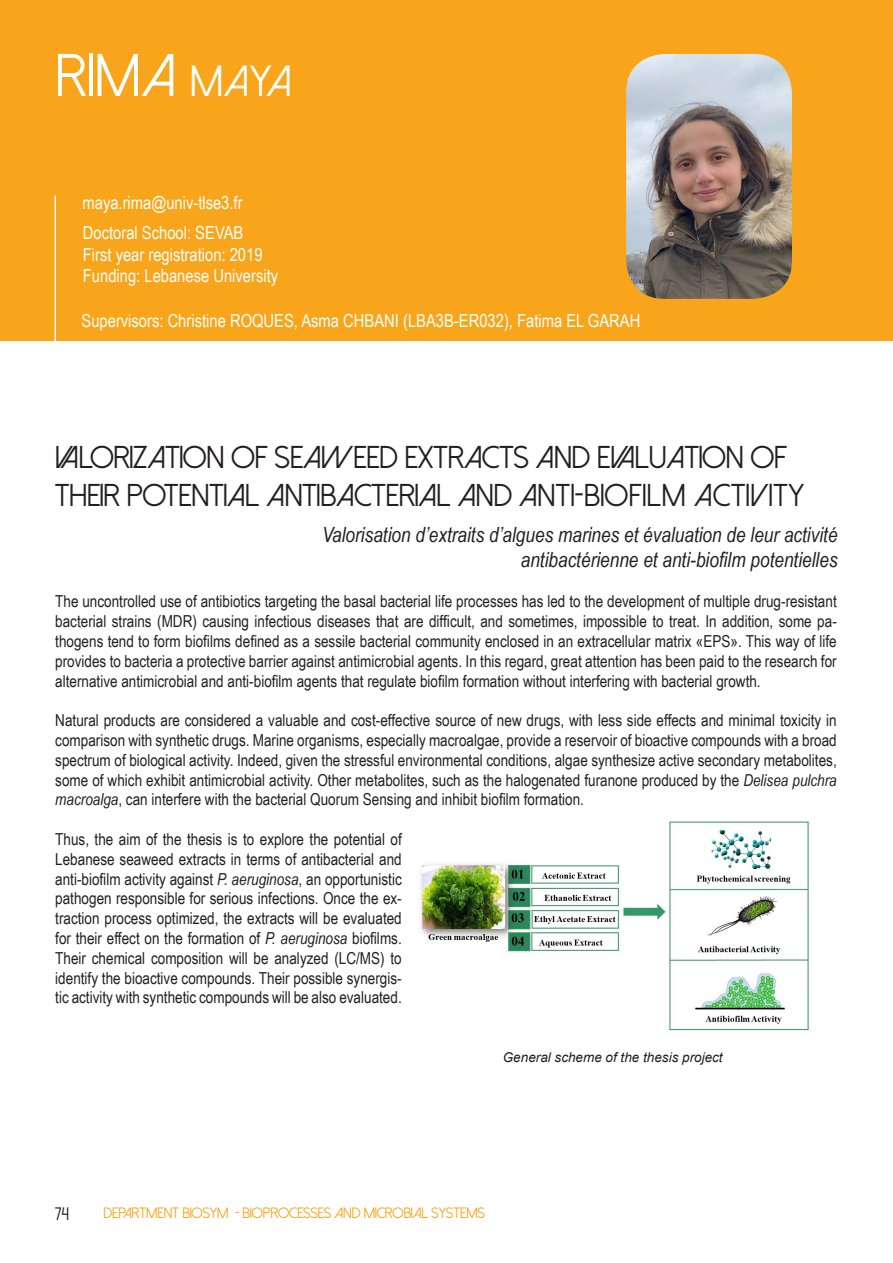
<style>
.page{position:relative;width:893px;height:1263px;background:#fff}
.page>*{position:absolute;margin:0;border:0;box-sizing:border-box;transform-origin:0 0}
.t1{font:60px "Dolce Vita";color:#fff}
.t2{font:43.5px "Dolce Vita";color:#fff}
.t3{font:31.5px/37.8px "Dolce Vita";color:#231f20}
.t4{font:italic 21px "Arial Narrow";color:#231f20}
.t5{font:18px "Arial Narrow";color:#fff}
.t6{font:18px "Dolce Vita";color:#231f20}
.t7{font:16.5px/19.8px "Arial Narrow";color:#231f20;text-align:justify}
.t8{font:15px "Dolce Vita";color:#f9a51b}
.légende{font:italic 13.5px "Arial";color:#231f20}
.s1{font-style:italic}
</style>
<div class="page">
<div style="left:0;top:0;width:893px;height:341px;background:#f9a51b"></div>
<hr style="left:55px;top:196px;width:1px;height:145px;background:#fff">
<img style="left:420px;top:821px;width:389px;height:210px">
<img style="left:626px;top:54px;width:166px;height:245px">
<p class="t1" style="left:55px;top:45px;width:122px">RIMA</p>
<p class="t2" style="left:190px;top:59px;width:103px">MAYA</p>
<p class="t5" style="left:82px;top:189px;width:162px">maya.rima@univ-tlse3.fr</p>
<p class="t5" style="left:83px;top:220px;width:162px">Doctoral School: SEVAB</p>
<p class="t5" style="left:83px;top:241px;width:181px">First year registration: 2019</p>
<p class="t5" style="left:83px;top:263px;width:197px">Funding: Lebanese University</p>
<p class="t5" style="left:82px;top:308px;width:560px">Supervisors: Christine ROQUES, Asma CHBANI (LBA3B-ER032), Fatima EL GARAH</p>
<p class="t3" style="left:55px;top:439px;width:750px">VALORIZATION OF SEAWEED EXTRACTS AND EVALUATION OF<br>THEIR POTENTIAL ANTIBACTERIAL AND ANTI-BIOFILM ACTIVITY</p>
<p class="t4" style="left:322px;top:520px;width:517px">Valorisation d’extraits d’algues marines et évaluation de leur activité</p>
<p class="t4" style="left:521px;top:545px;width:318px">antibactérienne et anti-biofilm potentielles</p>
<p class="t7" style="left:55px;top:591px;width:783px">The uncontrolled use of antibiotics targeting the basal bacterial life processes has led to the development of multiple drug-resistant bacterial strains (MDR) causing infectious diseases that are difficult, and sometimes, impossible to treat. In addition, some pa&shy;thogens tend to form biofilms defined as a sessile bacterial community enclosed in an extracellular matrix «EPS». This way of life provides to bacteria a protective barrier against antimicrobial agents. In this regard, great attention has been paid to the research for alternative antimicrobial and anti-biofilm agents that regulate biofilm formation without interfering with bacterial growth.</p>
<p class="t7" style="left:55px;top:710px;width:783px">Natural products are considered a valuable and cost-effective source of new drugs, with less side effects and minimal toxicity in comparison with synthetic drugs. Marine organisms, especially macroalgae, provide a reservoir of bioactive compounds with a broad spectrum of biological activity. Indeed, given the stressful environmental conditions, algae synthesize active secondary metabolites, some of which exhibit antimicrobial activity. Other metabolites, such as the halogenated furanone produced by the <span class="s1">Delisea pulchra macroalga</span>, can interfere with the bacterial Quorum Sensing and inhibit biofilm formation.</p>
<p class="t7" style="left:55px;top:829px;width:348px">Thus, the aim of the thesis is to explore the potential of Lebanese seaweed extracts in terms of antibacterial and anti-biofilm activity against <span class="s1">P. aeruginosa</span>, an opportunistic pathogen responsible for serious infections. Once the ex&shy;traction process optimized, the extracts will be evaluated for their effect on the formation of <span class="s1">P. aeruginosa</span> biofilms.<br>Their chemical composition will be analyzed (LC/MS) to identify the bioactive compounds. Their possible synergis&shy;tic activity with synthetic compounds will be also evaluated.</p>
<p class="légende" style="left:503px;top:1048px;width:221px">General scheme of the thesis project</p>
<p class="t6" style="left:55px;top:1205px;width:15px">74</p>
<p class="t8" style="left:104px;top:1205px;width:383px">DEPARTMENT BIOSYM - BIOPROCESSES AND MICROBIAL SYSTEMS</p>
</div>
